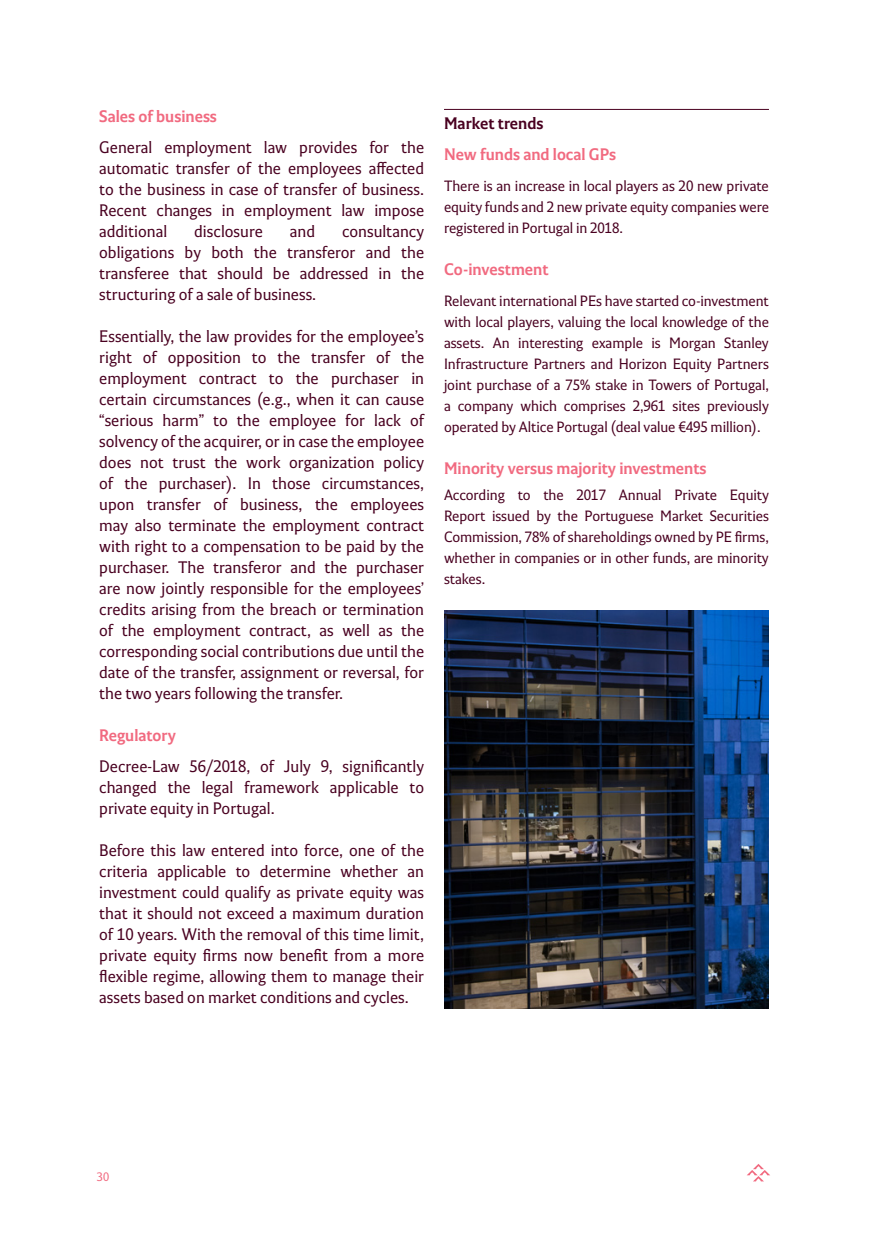
<style>
.page{position:relative;width:893px;height:1241px;background:#fff}
.page>*{position:absolute;margin:0;border:0;box-sizing:border-box;transform-origin:0 0}
.Destacado{font:16.62px/21px "Cuatrecasas Text";color:#490020;text-align:justify}
.texto_base{font:700 16.62px "Cuatrecasas Text";color:#f16a80}
.texto_base-2{font:700 16.62px "Cuatrecasas Text";color:#490020}
.Destacado-2{font:700 16.62px "Cuatrecasas Text";color:#f16a80}
.texto_despues_bullet{font:14.88px/21px "Cuatrecasas Text";letter-spacing:-.005em;color:#490020;text-align:justify}
.t1{font:12.25px "Cuatrecasas Text";color:#f16a80}
</style>
<div class="page">
<svg style="left:747px;top:1164px;width:23px;height:17px"></svg>
<img style="left:444px;top:610px;width:325px;height:398px">
<hr style="left:444px;top:109px;width:325px;height:1px;background:#490020">
<p class="texto_base" style="left:99px;top:107px;width:119px">Sales of business</p>
<p class="Destacado" style="left:99px;top:137px;width:326px">General employment law provides for the automatic transfer of the employees affected to the business in case of transfer of business.<br>Recent changes in employment law impose additional</p>
<p class="Destacado" style="left:99px;top:221px;width:326px;text-indent:243px">consultancy obligations by both the transferor and the transferee that should be addressed in the structuring of a sale of business.</p>
<p class="Destacado" style="left:99px;top:326px;width:326px">Essentially, the law provides for the employee’s right of opposition to the transfer of the employment contract to the purchaser in certain circumstances (e.g., when it can cause “serious harm” to the employee for lack of solvency of the acquirer, or in case the employee does not trust the work organization policy of the purchaser). In those circumstances, upon transfer of business, the employees may also terminate the employment contract with right to a compensation to be paid by the purchaser. The transferor and the purchaser are now jointly responsible for the employees’ credits arising from the breach or termination of the employment contract, as well as the corresponding social contributions due until the date of the transfer, assignment or reversal, for the two years following the transfer.</p>
<p class="Destacado-2" style="left:99px;top:726px;width:78px">Regulatory</p>
<p class="Destacado" style="left:99px;top:756px;width:326px">Decree-Law 56/2018, of July 9, significantly changed the legal framework applicable to private equity in Portugal.</p>
<p class="Destacado" style="left:99px;top:840px;width:326px">Before this law entered into force, one of the criteria applicable to determine whether an investment could qualify as private equity was that it should not exceed a maximum duration of 10 years. With the removal of this time limit, private equity firms now benefit from a more flexible regime, allowing them to manage their assets based on market conditions and cycles.</p>
<p class="Destacado" style="left:194px;top:221px;width:70px">disclosure</p>
<p class="Destacado" style="left:290px;top:221px;width:27px">and</p>
<p class="texto_base-2" style="left:444px;top:114px;width:101px">Market trends</p>
<p class="texto_base" style="left:444px;top:145px;width:174px">New funds and local GPs</p>
<p class="texto_despues_bullet" style="left:444px;top:175px;width:326px">There is an increase in local players as 20 new private equity funds and 2 new private equity companies were registered in Portugal in 2018.</p>
<p class="texto_base" style="left:444px;top:260px;width:106px">Co-investment</p>
<p class="texto_despues_bullet" style="left:444px;top:290px;width:326px">Relevant international PEs have started co-investment with local players, valuing the local knowledge of the assets. An interesting example is Morgan Stanley Infrastructure Partners and Horizon Equity Partners joint purchase of a 75% stake in Towers of Portugal, a company which comprises 2,961 sites previously operated by Altice Portugal (deal value €495 million).</p>
<p class="texto_base" style="left:444px;top:459px;width:264px">Minority versus majority investments</p>
<p class="texto_despues_bullet" style="left:444px;top:484px;width:326px">According to the 2017 Annual Private Equity Report issued by the Portuguese Market Securities Commission, 78% of shareholdings owned by PE firms, whether in companies or in other funds, are minority stakes.</p>
<p class="t1" style="left:97px;top:1169px;width:14px">30</p>
</div>
